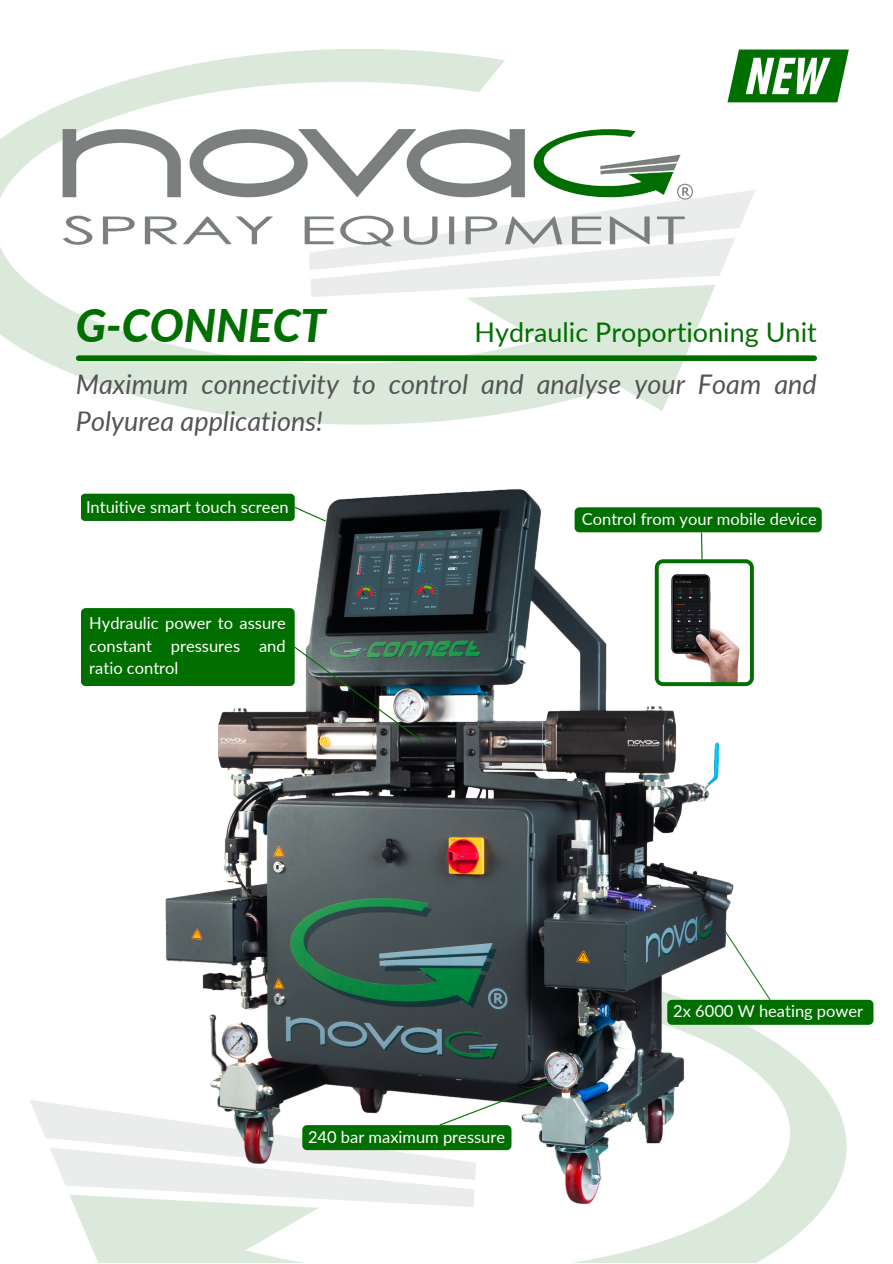
<style>
.page{position:relative;width:893px;height:1264px;background:#fff}
.page>*{position:absolute;margin:0;border:0;box-sizing:border-box;transform-origin:0 0}
.t1{font:italic 800 45px "Lato";color:#006f00}
.t2{font:italic 27px/37px "Lato";color:#545454}
.t3{font:27px "Lato";color:#006f00}
.t4{font:16.5px/22.5px "Lato";color:#fff;text-align:justify}
</style>
<div class="page">
<img style="left:0;top:49px;width:761px;height:376px">
<img style="left:46px;top:113px;width:656px;height:148px">
<img style="left:30px;top:962px;width:844px;height:300px">
<div style="left:79px;top:355px;width:735px;height:6px;background:#006f00"></div>
<img style="left:156px;top:489px;width:590px;height:720px">
<div style="left:81px;top:608px;width:214px;height:78px;background:#006f00;border-radius:5px"></div>
<div style="left:81px;top:493px;width:214px;height:28px;background:#006f00;border-radius:4px"></div>
<img style="left:650px;top:574px;width:4px;height:109px">
<div style="left:574px;top:507px;width:247px;height:25px;background:#006f00;border-radius:5px"></div>
<svg style="left:654px;top:532px;width:99px;height:154px"></svg>
<div style="left:667px;top:999px;width:206px;height:25px;background:#006f00;border-radius:5px"></div>
<div style="left:302px;top:1125px;width:209px;height:25px;background:#006f00;border-radius:5px"></div>
<svg style="left:438px;top:1081px;width:114px;height:45px"></svg>
<img style="left:293px;top:645px;width:132px;height:99px">
<svg style="left:293px;top:506px;width:34px;height:16px"></svg>
<svg style="left:727px;top:50px;width:121px;height:52px"></svg>
<h1 class="t1" style="left:76px;top:298px;width:251px">G-CONNECT</h1>
<h2 class="t2" style="left:76px;top:364px;width:742px">Maximum connectivity to control and analyse your Foam and<br>Polyurea applications!</h2>
<h2 class="t3" style="left:474px;top:316px;width:344px">Hydraulic Proportioning Unit</h2>
<p class="t4" style="left:86px;top:495px;width:204px">Intuitive smart touch screen</p>
<p class="t4" style="left:89px;top:611px;width:198px">Hydraulic power to assure constant pressures and ratio control</p>
<p class="t4" style="left:581px;top:507px;width:236px">Control from your mobile device</p>
<p class="t4" style="left:308px;top:1125px;width:198px">240 bar maximum pressure</p>
<p class="t4" style="left:673px;top:999px;width:191px">2x 6000 W heating power</p>
</div>
